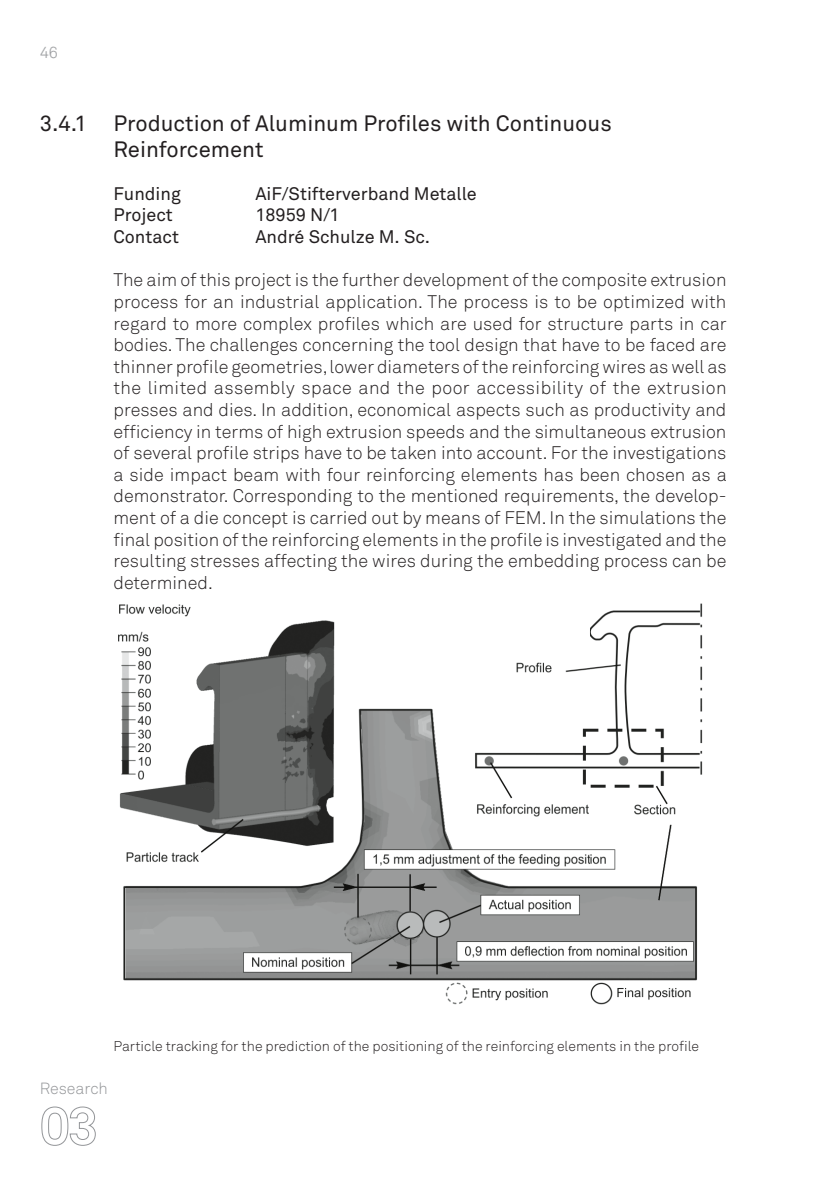
<style>
.page{position:relative;width:840px;height:1191px;background:#fff}
.page>*{position:absolute;margin:0;border:0;box-sizing:border-box;transform-origin:0 0}
.t1{font:22px/26.4px "Akkurat Office";color:#231f20}
.t2{font:18px/21.6px "Akkurat Light Office";color:#231f20;text-align:justify}
.t3{font:18px "Akkurat Office";color:#231f20}
.t4{font:16px "Akkurat Light Office";color:#939598}
.t5{font:14px "Akkurat Light Office";color:#231f20}
</style>
<div class="page">
<svg style="left:41px;top:1106px;width:55px;height:40px"></svg>
<img style="left:118px;top:603px;width:585px;height:402px">
<p class="t4" style="left:40px;top:43px;width:20px">46</p>
<p class="t1" style="left:113px;top:110px;width:499px;text-indent:-74px">3.4.1 Production of Aluminum Profiles with Continuous<br>Reinforcement</p>
<p class="t3" style="left:113px;top:183px;width:69px">Funding</p>
<p class="t3" style="left:255px;top:183px;width:223px">AiF/Stifterverband Metalle</p>
<p class="t3" style="left:113px;top:205px;width:61px">Project</p>
<p class="t3" style="left:255px;top:205px;width:86px">18959 N/1</p>
<p class="t3" style="left:113px;top:226px;width:67px">Contact</p>
<p class="t3" style="left:255px;top:226px;width:176px">André Schulze M. Sc.</p>
<p class="t2" style="left:113px;top:269px;width:614px">The aim of this project is the further development of the composite extrusion process for an industrial application. The process is to be optimized with regard to more complex profiles which are used for structure parts in car bodies. The challenges concerning the tool design that have to be faced are thinner profile geometries, lower diameters of the reinforcing wires as well as the limited assembly space and the poor accessibility of the extrusion presses and dies. In addition, economical aspects such as productivity and efficiency in terms of high extrusion speeds and the simultaneous extrusion of several profile strips have to be taken into account. For the investigations a side impact beam with four reinforcing elements has been chosen as a demonstrator. Corresponding to the mentioned requirements, the develop&shy;ment of a die concept is carried out by means of FEM. In the simulations the final position of the reinforcing elements in the profile is investigated and the resulting stresses affecting the wires during the embedding process can be determined.</p>
<p class="t5" style="left:113px;top:1037px;width:586px">Particle tracking for the prediction of the positioning of the reinforcing elements in the profile</p>
<p class="t4" style="left:40px;top:1078px;width:69px">Research</p>
</div>
